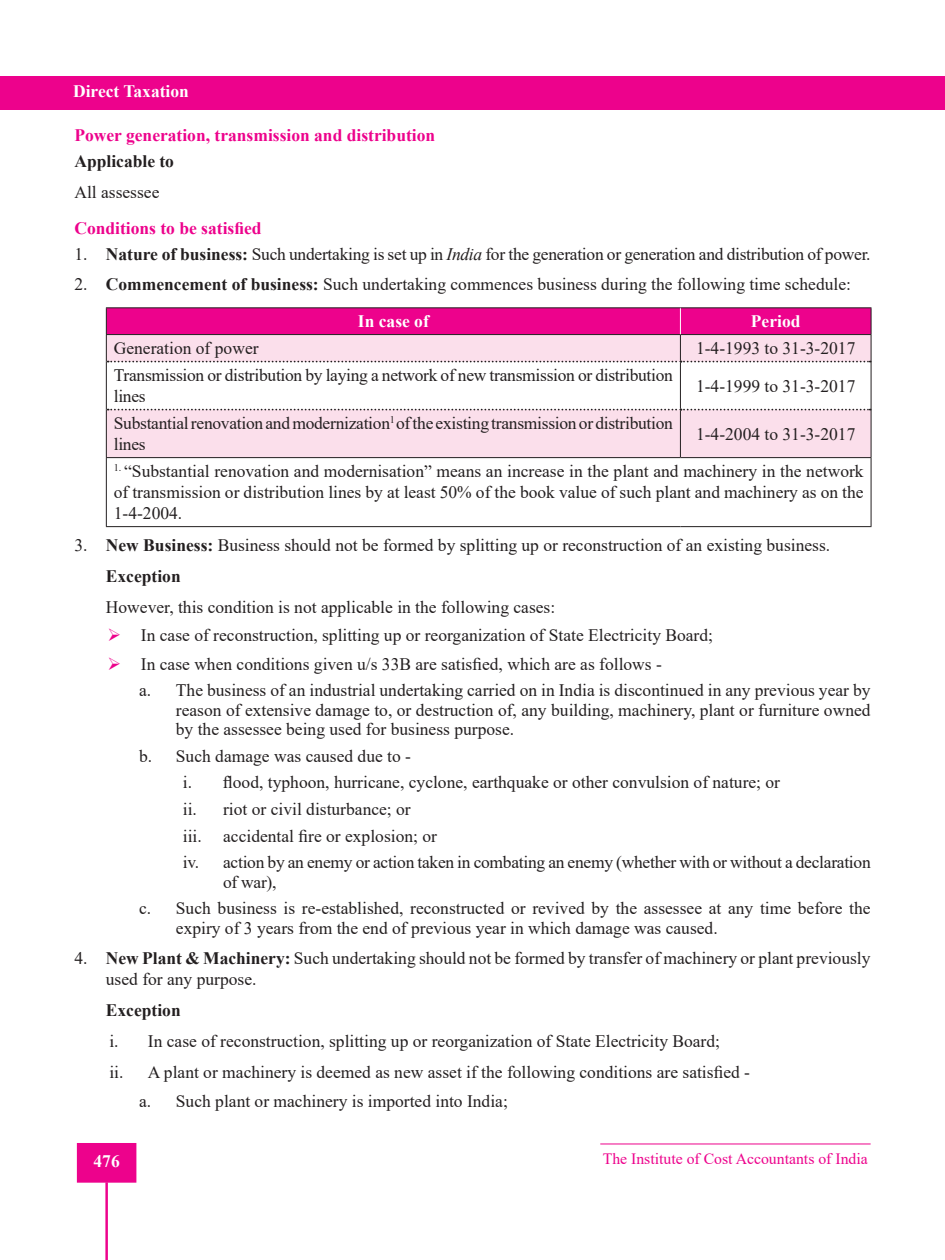
<style>
.page{position:relative;width:945px;height:1260px;background:#fff}
.page>*{position:absolute;margin:0;border:0;box-sizing:border-box;transform-origin:0 0}
.t1{font:17.5px/21px "Times New Roman";color:#231f20}
.t2{font:700 17.5px "Times New Roman";color:#ed028c}
.t3{font:700 17.5px "Times New Roman";color:#fff}
.t4{font:700 17.5px "Times New Roman";color:#231f20}
.t5{font:15.75px "Times New Roman";color:#ed028c}
.s1{font-weight:700}
.s2{font-style:italic}
.s3{font-weight:700;color:#fff}
</style>
<div class="page">
<div style="left:0;top:76px;width:945px;height:34px;background:#ed028c"></div>
<div style="left:77px;top:1143px;width:59px;height:40px;background:#ed028c;border:2px solid #ed028c"></div>
<hr style="left:600px;top:1143px;width:271px;height:1px;background:#ed028c">
<hr style="left:105px;top:1182px;width:3px;height:78px;background:#ed028c">
<svg style="left:107px;top:362px;width:764px;height:95px;fill:#fbdfeb"></svg>
<hr style="left:106px;top:307px;width:574px;height:1px;background:#231f20">
<hr style="left:680px;top:307px;width:192px;height:1px;background:#231f20">
<hr style="left:106px;top:362px;width:1px;height:48px;background:#231f20">
<hr style="left:680px;top:362px;width:1px;height:47px;background:#231f20">
<hr style="left:871px;top:362px;width:1px;height:48px;background:#231f20">
<hr style="left:106px;top:410px;width:1px;height:47px;background:#231f20">
<hr style="left:680px;top:410px;width:1px;height:47px;background:#231f20">
<hr style="left:871px;top:410px;width:1px;height:47px;background:#231f20">
<hr style="left:106px;top:457px;width:574px;height:1px;background:#231f20">
<hr style="left:106px;top:458px;width:1px;height:68px;background:#231f20">
<hr style="left:680px;top:457px;width:192px;height:1px;background:#231f20">
<hr style="left:871px;top:458px;width:1px;height:68px;background:#231f20">
<hr style="left:106px;top:526px;width:574px;height:1px;background:#231f20">
<hr style="left:680px;top:526px;width:192px;height:1px;background:#231f20">
<svg style="left:108px;top:409px;width:763px;height:1px"></svg>
<svg style="left:106px;top:308px;width:766px;height:54px;background:#eb6fb6"></svg>
<p class="t3" style="left:73px;top:78px;width:117px">Direct Taxation</p>
<p class="t2" style="left:74px;top:122px;width:362px">Power generation, transmission and distribution</p>
<p class="t4" style="left:74px;top:148px;width:101px">Applicable to</p>
<p class="t1" style="left:74px;top:181px;width:87px">All assessee</p>
<p class="t2" style="left:74px;top:215px;width:189px">Conditions to be satisfied</p>
<p class="t1" style="left:74px;top:243px;width:798px">1. <span class="s1">Nature of business:</span> Such undertaking is set up in <span class="s2">India</span> for the generation or generation and distribution of power.</p>
<p class="t1" style="left:358px;top:266px;width:495px;line-height:36.6px;text-indent:-283px">2. <span class="s1">Commencement of business:</span> Such undertaking commences business during the following time schedule:<br><span class="s3">In case of</span></p>
<p class="t3" style="left:751px;top:309px;width:51px">Period</p>
<p class="t1" style="left:114px;top:337px;width:146px">Generation of power</p>
<p class="t1" style="left:696px;top:337px;width:161px">1-4-1993 to 31-3-2017</p>
<p class="t1" style="left:114px;top:364px;width:561px">Transmission or distribution by laying a network of new transmission or distribution lines</p>
<p class="t1" style="left:696px;top:375px;width:161px">1-4-1999 to 31-3-2017</p>
<p class="t1" style="left:114px;top:412px;width:561px">Substantial renovation and modernization<sup>1</sup> of the existing transmission or distribution lines</p>
<p class="t1" style="left:696px;top:423px;width:161px">1-4-2004 to 31-3-2017</p>
<p class="t1" style="left:114px;top:460px;width:751px;text-align:justify"><sup>1.</sup> “Substantial renovation and modernisation” means an increase in the plant and machinery in the network of transmission or distribution lines by at least 50% of the book value of such plant and machinery as on the 1-4-2004.</p>
<p class="t1" style="left:106px;top:529px;width:726px;line-height:31px;text-indent:-32px">3. <span class="s1">New Business:</span> Business should not be formed by splitting up or reconstruction of an existing business.<br><span class="s1">Exception</span></p>
<p class="t1" style="left:141px;top:592px;width:574px;line-height:28.5px;text-indent:-35px">However, this condition is not applicable in the following cases:<br>In case of reconstruction, splitting up or reorganization of State Electricity Board;<br>In case when conditions given u/s 33B are satisfied, which are as follows -</p>
<p class="t1" style="left:176px;top:680px;width:696px;line-height:19.2px;text-align:justify;text-indent:-37px">a. The business of an industrial undertaking carried on in India is discontinued in any previous year by reason of extensive damage to, or destruction of, any building, machinery, plant or furniture owned by the assessee being used for business purpose.</p>
<p class="t1" style="left:183px;top:742px;width:689px;line-height:26.8px;text-indent:-44px">b. Such damage was caused due to -<br>i. flood, typhoon, hurricane, cyclone, earthquake or other convulsion of nature; or<br>ii. riot or civil disturbance; or<br>iii. accidental fire or explosion; or<br>iv. action by an enemy or action taken in combating an enemy (whether with or without a declaration</p>
<p class="t1" style="left:139px;top:868px;width:733px;line-height:26.8px;text-indent:84px">of war),<br>c. Such business is re-established, reconstructed or revived by the assessee at any time before the</p>
<p class="t1" style="left:176px;top:917px;width:543px">expiry of 3 years from the end of previous year in which damage was caused.</p>
<p class="t1" style="left:106px;top:948px;width:766px;text-indent:-32px">4. <span class="s1">New Plant &amp; Machinery:</span> Such undertaking should not be formed by transfer of machinery or plant previously used for any purpose.</p>
<p class="t4" style="left:106px;top:998px;width:76px">Exception</p>
<p class="t1" style="left:109px;top:1025px;width:642px;line-height:31px">i. In case of reconstruction, splitting up or reorganization of State Electricity Board;<br>ii. A plant or machinery is deemed as new asset if the following conditions are satisfied -</p>
<p class="t1" style="left:139px;top:1090px;width:370px">a. Such plant or machinery is imported into India;</p>
<p class="t3" style="left:94px;top:1149px;width:28px">476</p>
<p class="t5" style="left:603px;top:1148px;width:267px">The Institute of Cost Accountants of India</p>
</div>
